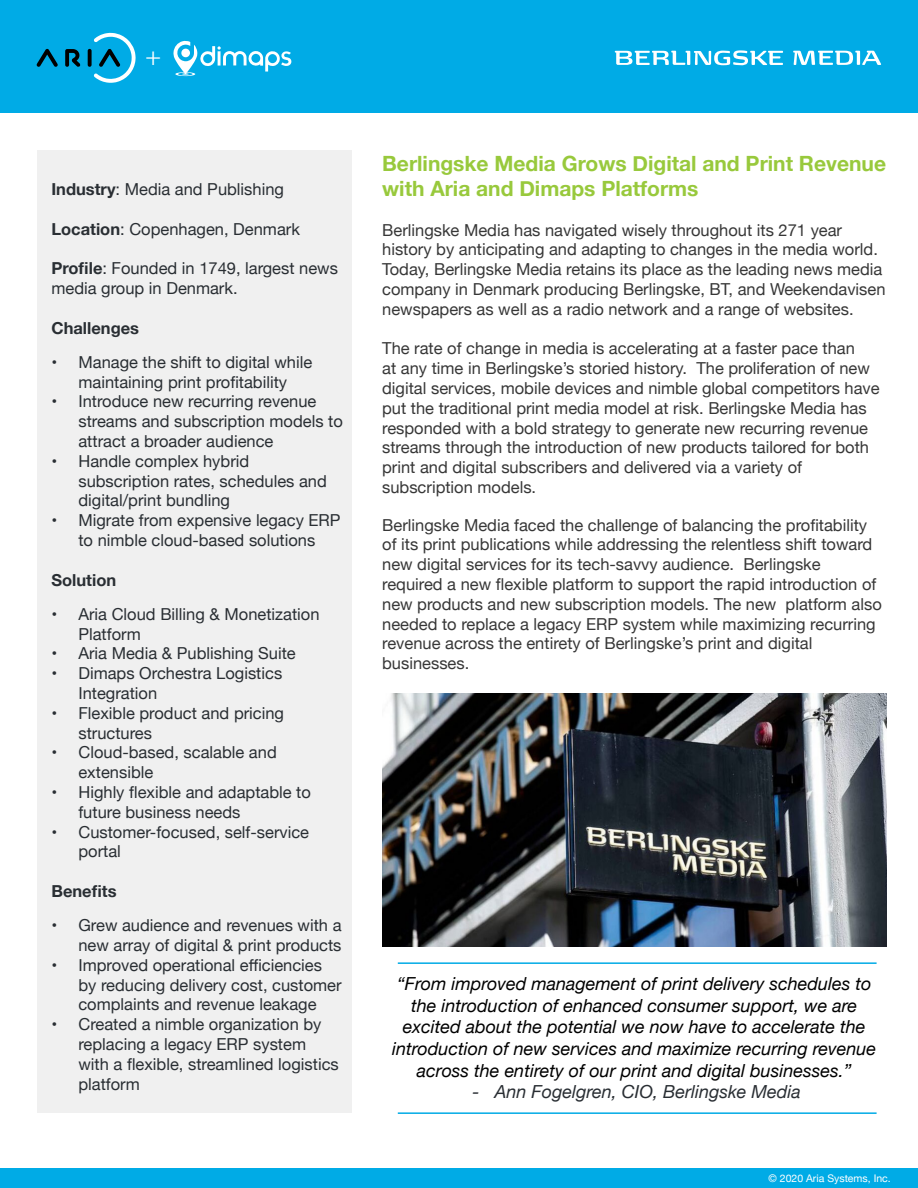
<style>
.page{position:relative;width:918px;height:1188px;background:#fff}
.page>*{position:absolute;margin:0;border:0;box-sizing:border-box;transform-origin:0 0}
.t1{font:300 27px "Helvetica Neue";color:#fff}
.t2{font:700 21px/25.2px "Helvetica Neue";color:#98c93c}
.t3{font:italic 18px/21.6px "Helvetica Neue";color:#000;text-align:center}
.t4{font:italic 18px "Helvetica Neue";color:#292e33}
.t5{font:16.5px/19.8px "Helvetica Neue";color:#373737}
.t6{font:16.5px/19.8px "Helvetica Neue";color:#292e33}
.t7{font:700 16.5px "Helvetica Neue";color:#292e33}
.t8{font:10.5px "Helvetica Neue";color:#fff}
.s1{font-weight:700}
</style>
<div class="page">
<div style="left:1px;top:1168px;width:917px;height:20px;background:#00abe6"></div>
<div style="left:37px;top:150px;width:315px;height:963px;background:#f0f0f0"></div>
<img style="left:382px;top:693px;width:504px;height:253px">
<div style="left:0;top:0;width:918px;height:112px;background:#00abe6"></div>
<svg style="left:615px;top:50px;width:168px;height:15px"></svg>
<svg style="left:793px;top:51px;width:88px;height:14px"></svg>
<svg style="left:173px;top:41px;width:119px;height:35px"></svg>
<svg style="left:37px;top:49px;width:21px;height:18px"></svg>
<svg style="left:65px;top:49px;width:15px;height:18px"></svg>
<svg style="left:88px;top:33px;width:48px;height:50px"></svg>
<hr style="left:398px;top:1112px;width:479px;height:2px;background:#00abe6">
<hr style="left:398px;top:962px;width:479px;height:2px;background:#00abe6">
<h1 class="t1" style="left:145px;top:34px;width:18px">+</h1>
<p class="t6" style="left:51px;top:180px;width:234px"><span class="s1">Industry</span>: Media and Publishing</p>
<p class="t6" style="left:51px;top:220px;width:250px"><span class="s1">Location</span>: Copenhagen, Denmark</p>
<p class="t6" style="left:51px;top:259px;width:288px"><span class="s1">Profile</span>: Founded in 1749, largest news media group in Denmark.</p>
<p class="t7" style="left:51px;top:315px;width:89px">Challenges</p>
<p class="t6" style="left:51px;top:353px;width:262px;text-align:center">• Manage the shift to digital while maintaining print profitability</p>
<p class="t6" style="left:78px;top:393px;width:266px;text-indent:-27px">• Introduce new recurring revenue streams and subscription models to attract a broader audience</p>
<p class="t6" style="left:78px;top:452px;width:250px;text-indent:-27px">• Handle complex hybrid subscription rates, schedules and digital/print bundling</p>
<p class="t6" style="left:51px;top:511px;width:291px;text-align:center">• Migrate from expensive legacy ERP to nimble cloud-based solutions</p>
<p class="t7" style="left:51px;top:567px;width:66px">Solution</p>
<p class="t6" style="left:78px;top:605px;width:243px;text-indent:-27px">• Aria Cloud Billing &amp; Monetization<br>Platform</p>
<p class="t6" style="left:51px;top:645px;width:246px">• Aria Media &amp; Publishing Suite</p>
<p class="t6" style="left:78px;top:664px;width:205px;text-indent:-27px">• Dimaps Orchestra Logistics<br>Integration</p>
<p class="t6" style="left:78px;top:704px;width:207px;text-indent:-27px">• Flexible product and pricing structures</p>
<p class="t6" style="left:78px;top:744px;width:200px;text-indent:-27px">• Cloud-based, scalable and extensible</p>
<p class="t6" style="left:78px;top:783px;width:234px;text-indent:-27px">• Highly flexible and adaptable to future business needs</p>
<p class="t6" style="left:78px;top:823px;width:232px;text-indent:-27px">• Customer-focused, self-service portal</p>
<p class="t7" style="left:51px;top:878px;width:67px">Benefits</p>
<p class="t6" style="left:51px;top:916px;width:292px;text-align:right">• Grew audience and revenues with a new array of digital &amp; print products</p>
<p class="t6" style="left:78px;top:956px;width:265px;text-indent:-27px">• Improved operational efficiencies by reducing delivery cost, customer complaints and revenue leakage</p>
<p class="t6" style="left:78px;top:1015px;width:262px;text-indent:-27px">• Created a nimble organization by replacing a legacy ERP system with a flexible, streamlined logistics platform</p>
<p class="t2" style="left:382px;top:151px;width:505px">Berlingske Media Grows Digital and Print Revenue with Aria and Dimaps Platforms</p>
<p class="t5" style="left:382px;top:221px;width:505px">Berlingske Media has navigated wisely throughout its 271 year history by anticipating and adapting to changes in the media world.<br>Today, Berlingske Media retains its place as the leading news media company in Denmark producing Berlingske, BT, and Weekendavisen newspapers as well as a radio network and a range of websites.</p>
<p class="t5" style="left:382px;top:340px;width:499px">The rate of change in media is accelerating at a faster pace than<br>at any time in Berlingske’s storied history. The proliferation of new digital services, mobile devices and nimble global competitors have put the traditional print media model at risk. Berlingske Media has responded with a bold strategy to generate new recurring revenue streams through the introduction of new products tailored for both print and digital subscribers and delivered via a variety of subscription models.</p>
<p class="t5" style="left:382px;top:516px;width:501px">Berlingske Media faced the challenge of balancing the profitability of its print publications while addressing the relentless shift toward new digital services for its tech-savvy audience. Berlingske required a new flexible platform to support the rapid introduction of new products and new subscription models. The new platform also needed to replace a legacy ERP system while maximizing recurring revenue across the entirety of Berlingske’s print and digital businesses.</p>
<p class="t3" style="left:392px;top:974px;width:486px">“From improved management of print delivery schedules to the introduction of enhanced consumer support, we are excited about the potential we now have to accelerate the introduction of new services and maximize recurring revenue across the entirety of our print and digital businesses.”</p>
<p class="t4" style="left:473px;top:1079px;width:330px">- Ann Fogelgren, CIO, Berlingske Media</p>
<p class="t8" style="left:769px;top:1171px;width:124px">© 2020 Aria Systems, Inc.</p>
</div>
